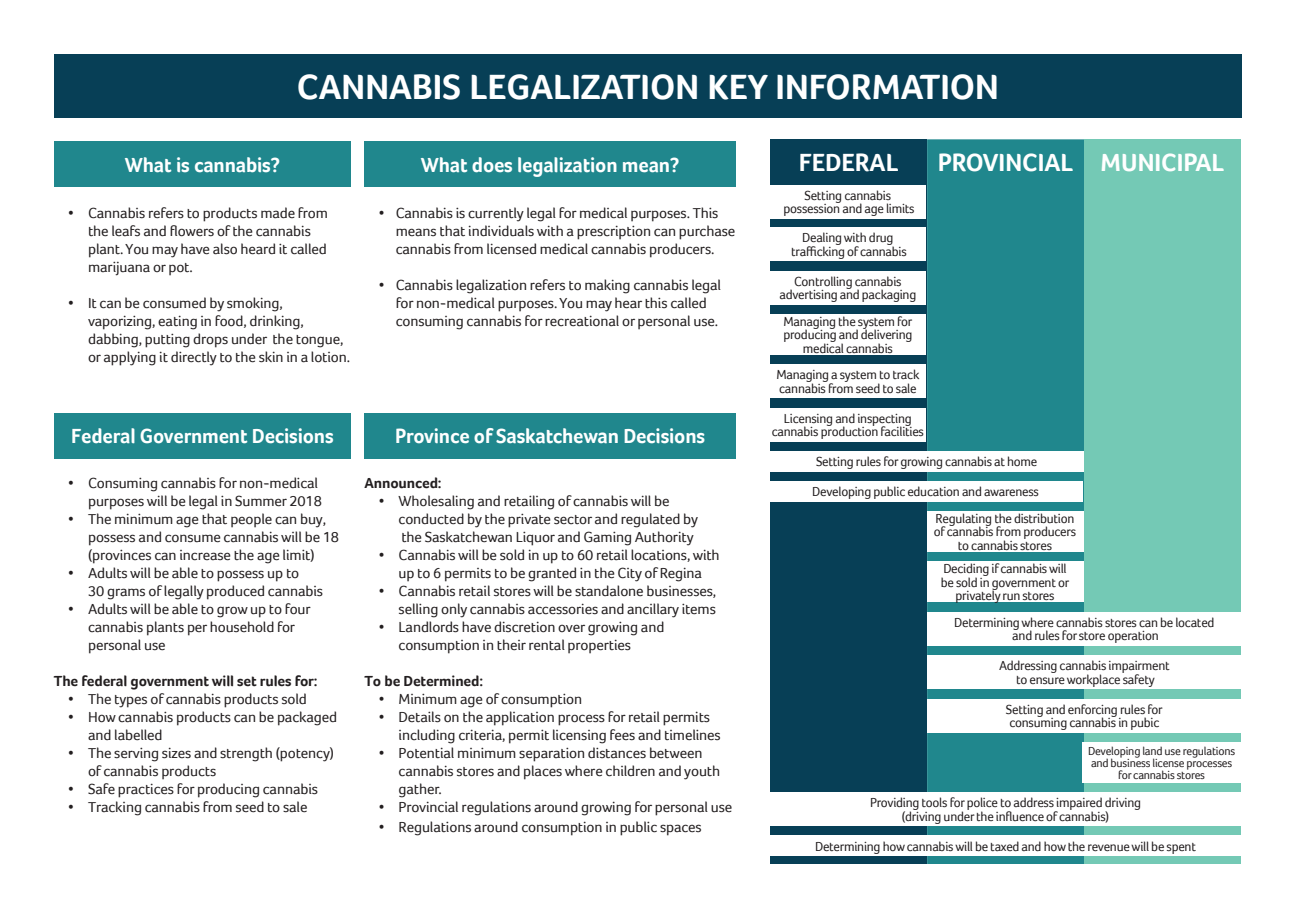
<style>
.page{position:relative;width:1296px;height:918px;background:#fff}
.page>*{position:absolute;margin:0;border:0;box-sizing:border-box;transform-origin:0 0}
.t1{font:700 36px "Foco";color:#fff}
.t2{font:700 25.5px "Foco";color:#fff}
.t3{font:700 21px "Foco";letter-spacing:-.01em;color:#fff;scale:.96 1}
.t4{font:15px/18px "Foco";letter-spacing:-.01em;color:#231f20}
.t5{font:700 15px "Foco";letter-spacing:-.01em;color:#231f20}
.t6{font:13.5px/13.5px "Foco";letter-spacing:-.02em;color:#231f20;text-align:center;scale:.96 1}
.t7{font:12px/12px "Foco";letter-spacing:-.02em;color:#231f20;text-align:center;scale:.96 1}
</style>
<div class="page">
<div style="left:54px;top:54px;width:1188px;height:64px;background:#073f56"></div>
<div style="left:54px;top:141px;width:297px;height:46px;background:#20878d"></div>
<div style="left:364px;top:141px;width:372px;height:46px;background:#20878d"></div>
<div style="left:54px;top:413px;width:297px;height:46px;background:#20878d"></div>
<div style="left:364px;top:413px;width:372px;height:46px;background:#20878d"></div>
<div style="left:770px;top:139px;width:157px;height:45px;background:#073f56"></div>
<div style="left:927px;top:139px;width:157px;height:725px;background:#20878d"></div>
<div style="left:1084px;top:139px;width:157px;height:45px;background:#74c9b5"></div>
<div style="left:770px;top:184px;width:157px;height:680px;background:#073f56"></div>
<div style="left:1084px;top:184px;width:157px;height:680px;background:#74c9b5"></div>
<div style="left:770px;top:185px;width:156px;height:34px;background:#fff"></div>
<div style="left:770px;top:227px;width:156px;height:34px;background:#fff"></div>
<div style="left:770px;top:271px;width:156px;height:33px;background:#fff"></div>
<div style="left:770px;top:314px;width:156px;height:41px;background:#fff"></div>
<div style="left:770px;top:364px;width:156px;height:34px;background:#fff"></div>
<div style="left:770px;top:408px;width:156px;height:34px;background:#fff"></div>
<div style="left:770px;top:451px;width:313px;height:21px;background:#fff"></div>
<div style="left:769px;top:481px;width:313px;height:21px;background:#fff"></div>
<div style="left:927px;top:511px;width:156px;height:41px;background:#fff"></div>
<div style="left:927px;top:562px;width:156px;height:40px;background:#fff"></div>
<div style="left:928px;top:612px;width:313px;height:33px;background:#fff"></div>
<div style="left:928px;top:655px;width:313px;height:34px;background:#fff"></div>
<div style="left:928px;top:699px;width:313px;height:33px;background:#fff"></div>
<div style="left:1082px;top:742px;width:159px;height:41px;background:#fff"></div>
<div style="left:770px;top:792px;width:471px;height:34px;background:#fff"></div>
<div style="left:770px;top:836px;width:471px;height:20px;background:#fff"></div>
<h1 class="t1" style="left:297px;top:65px;width:704px">CANNABIS LEGALIZATION KEY INFORMATION</h1>
<h3 class="t3" style="left:125px;top:152px;width:163px">What is cannabis?</h3>
<h3 class="t3" style="left:421px;top:152px;width:271px">What does legalization mean?</h3>
<p class="t4" style="left:88px;top:204px;width:241px;text-indent:-20px">• Cannabis refers to products made from the leafs and flowers of the cannabis plant. You may have also heard it called marijuana or pot.</p>
<p class="t4" style="left:88px;top:294px;width:264px;text-indent:-20px">• It can be consumed by smoking, vaporizing, eating in food, drinking, dabbing, putting drops under the tongue, or applying it directly to the skin in a lotion.</p>
<p class="t4" style="left:396px;top:204px;width:341px;text-indent:-17px">• Cannabis is currently legal for medical purposes. This means that individuals with a prescription can purchase cannabis from licensed medical cannabis producers.</p>
<p class="t4" style="left:396px;top:276px;width:327px;text-indent:-17px">• Cannabis legalization refers to making cannabis legal for non-medical purposes. You may hear this called consuming cannabis for recreational or personal use.</p>
<h3 class="t3" style="left:71px;top:424px;width:275px">Federal Government Decisions</h3>
<h3 class="t3" style="left:395px;top:424px;width:325px">Province of Saskatchewan Decisions</h3>
<p class="t4" style="left:68px;top:474px;width:255px;text-align:right">• Consuming cannabis for non-medical purposes will be legal in Summer 2018</p>
<p class="t4" style="left:88px;top:510px;width:253px;text-indent:-20px">• The minimum age that people can buy, possess and consume cannabis will be 18 (provinces can increase the age limit)</p>
<p class="t4" style="left:88px;top:564px;width:237px;text-indent:-20px">• Adults will be able to possess up to<br>30 grams of legally produced cannabis</p>
<p class="t4" style="left:88px;top:600px;width:224px;text-indent:-20px">• Adults will be able to grow up to four cannabis plants per household for personal use</p>
<p class="t5" style="left:54px;top:672px;width:265px">The federal government will set rules for:</p>
<p class="t4" style="left:68px;top:690px;width:240px">• The types of cannabis products sold</p>
<p class="t4" style="left:88px;top:708px;width:250px;text-indent:-20px">• How cannabis products can be packaged and labelled</p>
<p class="t4" style="left:88px;top:744px;width:247px;text-indent:-20px">• The serving sizes and strength (potency) of cannabis products</p>
<p class="t4" style="left:68px;top:780px;width:251px">• Safe practices for producing cannabis</p>
<p class="t4" style="left:68px;top:798px;width:241px">• Tracking cannabis from seed to sale</p>
<p class="t5" style="left:364px;top:474px;width:79px">Announced:</p>
<p class="t4" style="left:399px;top:492px;width:301px;text-indent:-20px">• Wholesaling and retailing of cannabis will be conducted by the private sector and regulated by the Saskatchewan Liquor and Gaming Authority</p>
<p class="t4" style="left:379px;top:546px;width:343px;text-align:center">• Cannabis will be sold in up to 60 retail locations, with up to 6 permits to be granted in the City of Regina</p>
<p class="t4" style="left:379px;top:582px;width:339px;text-align:right">• Cannabis retail stores will be standalone businesses, selling only cannabis accessories and ancillary items</p>
<p class="t4" style="left:399px;top:618px;width:267px;text-indent:-20px">• Landlords have discretion over growing and consumption in their rental properties</p>
<p class="t5" style="left:364px;top:672px;width:120px">To be Determined:</p>
<p class="t4" style="left:379px;top:690px;width:205px">• Minimum age of consumption</p>
<p class="t4" style="left:399px;top:708px;width:324px;text-indent:-20px">• Details on the application process for retail permits including criteria, permit licensing fees and timelines</p>
<p class="t4" style="left:399px;top:744px;width:323px;text-indent:-20px">• Potential minimum separation distances between cannabis stores and places where children and youth gather.</p>
<p class="t4" style="left:379px;top:798px;width:355px">• Provincial regulations around growing for personal use</p>
<p class="t4" style="left:379px;top:818px;width:325px">• Regulations around consumption in public spaces</p>
<h2 class="t2" style="left:799px;top:147px;width:101px">FEDERAL</h2>
<h2 class="t2" style="left:938px;top:147px;width:288px">PROVINCIAL MUNICIPAL</h2>
<p class="t6" style="left:783px;top:188px;width:138px">Setting cannabis possession and age limits</p>
<p class="t6" style="left:791px;top:231px;width:122px">Dealing with drug trafficking of cannabis</p>
<p class="t6" style="left:779px;top:274px;width:144px">Controlling cannabis advertising and packaging</p>
<p class="t6" style="left:783px;top:314px;width:136px">Managing the system for producing and delivering medical cannabis</p>
<p class="t6" style="left:776px;top:368px;width:150px;text-align:left">Managing a system to track cannabis from seed to sale</p>
<p class="t6" style="left:772px;top:411px;width:160px">Licensing and inspecting cannabis production facilities</p>
<p class="t6" style="left:816px;top:455px;width:232px">Setting rules for growing cannabis at home</p>
<p class="t6" style="left:936px;top:478px;width:146px;line-height:26.5px;text-align:left;text-indent:-123px">Developing public education and awareness<br>Regulating the distribution</p>
<p class="t6" style="left:934px;top:525px;width:150px">of cannabis from producers to cannabis stores</p>
<p class="t6" style="left:941px;top:562px;width:135px">Deciding if cannabis will be sold in government or privately run stores</p>
<p class="t6" style="left:954px;top:615px;width:273px">Determining where cannabis stores can be located and rules for store operation</p>
<p class="t6" style="left:999px;top:659px;width:179px">Addressing cannabis impairment to ensure workplace safety</p>
<p class="t6" style="left:1006px;top:702px;width:165px;text-align:left">Setting and enforcing rules for consuming cannabis in pubic</p>
<p class="t7" style="left:1088px;top:745px;width:155px">Developing land use regulations and business license processes for cannabis stores</p>
<p class="t6" style="left:870px;top:796px;width:284px">Providing tools for police to address impaired driving (driving under the influence of cannabis)</p>
<p class="t6" style="left:815px;top:839px;width:398px">Determining how cannabis will be taxed and how the revenue will be spent</p>
</div>
